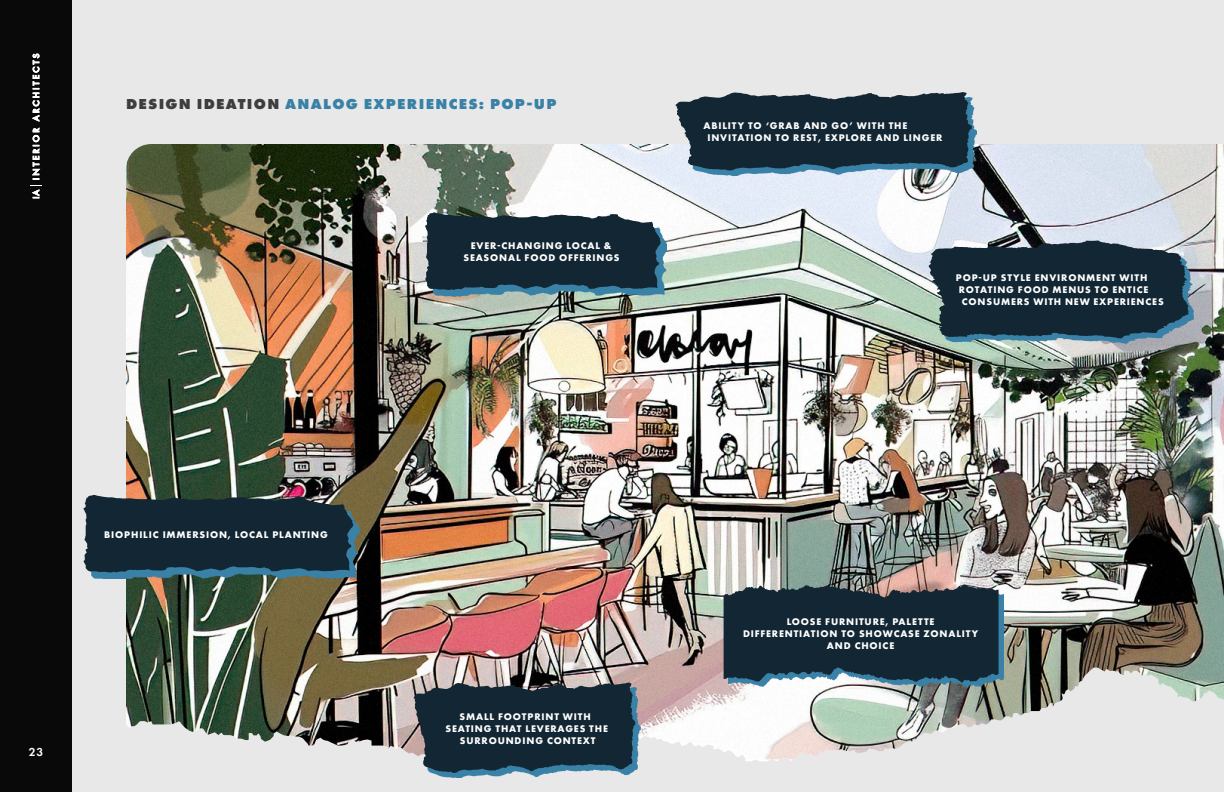
<style>
.page{position:relative;width:1224px;height:792px;background:#fff}
.page>*{position:absolute;margin:0;border:0;box-sizing:border-box;transform-origin:0 0}
.t1{font:800 15px "Futura PT";letter-spacing:.085em;color:#3a81a7}
.t2{font:600 12px "Futura PT";color:#fff}
.t3{font:700 10px/12px "Futura PT";letter-spacing:.085em;color:#fff;text-align:center}
.s1{color:#3e3e3f}
</style>
<div class="page">
<div style="left:0;top:0;width:72px;height:792px;background:#090909"></div>
<div style="left:72px;top:0;width:1152px;height:792px;background:#e8e8e8"></div>
<svg style="left:33px;top:54px;width:6px;height:67px"></svg>
<svg style="left:30px;top:128px;width:12px;height:70px"></svg>
<img style="left:666px;top:144px;width:558px;height:617px">
<img style="left:126px;top:144px;width:540px;height:610px">
<svg style="left:934px;top:246px;width:260px;height:98px;background:#92acb6"></svg>
<svg style="left:929px;top:240px;width:260px;height:98px;background:#263c48"></svg>
<svg style="left:680px;top:97px;width:297px;height:79px"></svg>
<svg style="left:675px;top:92px;width:297px;height:78px;background:#253c48"></svg>
<svg style="left:91px;top:501px;width:269px;height:78px;background:#46717e"></svg>
<svg style="left:84px;top:495px;width:269px;height:77px;background:#1b303b"></svg>
<svg style="left:431px;top:219px;width:236px;height:77px;background:#6d9cad"></svg>
<svg style="left:425px;top:213px;width:236px;height:77px;background:#213743"></svg>
<svg style="left:432px;top:688px;width:209px;height:90px"></svg>
<svg style="left:414px;top:683px;width:222px;height:90px;background:#223743"></svg>
<svg style="left:729px;top:590px;width:275px;height:98px;background:#94aab4"></svg>
<svg style="left:724px;top:584px;width:275px;height:99px;background:#223742"></svg>
<p class="t1" style="left:126px;top:94px;width:432px"><span class="s1">DESIGN IDEATION</span> ANALOG EXPERIENCES: POP-UP</p>
<p class="t3" style="left:464px;top:239px;width:158px">EVER-CHANGING LOCAL &amp;<br>SEASONAL FOOD OFFERINGS</p>
<p class="t3" style="left:707px;top:120px;width:236px;text-align:left;text-indent:-4px">ABILITY TO ‘GRAB AND GO’ WITH THE<br>INVITATION TO REST, EXPLORE AND LINGER</p>
<p class="t3" style="left:956px;top:272px;width:193px">POP-UP STYLE ENVIRONMENT WITH</p>
<p class="t3" style="left:959px;top:284px;width:191px">ROTATING FOOD MENUS TO ENTICE</p>
<p class="t3" style="left:962px;top:296px;width:203px">CONSUMERS WITH NEW EXPERIENCES</p>
<p class="t3" style="left:104px;top:528px;width:225px">BIOPHILIC IMMERSION, LOCAL PLANTING</p>
<p class="t2" style="left:29px;top:745px;width:16px">23</p>
<p class="t3" style="left:445px;top:710px;width:164px">SMALL FOOTPRINT WITH<br>SEATING THAT LEVERAGES THE<br>SURROUNDING CONTEXT</p>
<p class="t3" style="left:743px;top:616px;width:237px">LOOSE FURNITURE, PALETTE<br>DIFFERENTIATION TO SHOWCASE ZONALITY<br>AND CHOICE</p>
</div>
